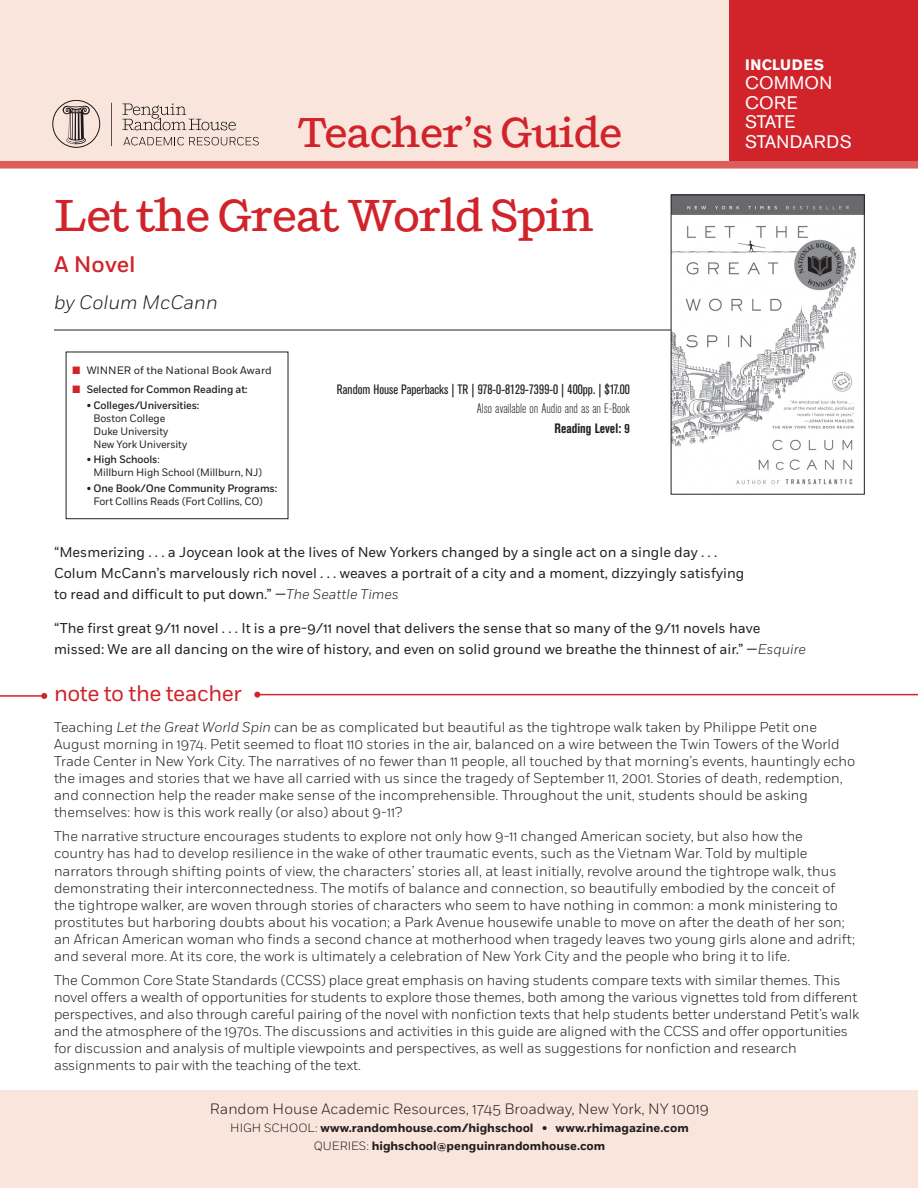
<style>
.page{position:relative;width:918px;height:1188px;background:#fff}
.page>*{position:absolute;margin:0;border:0;box-sizing:border-box;transform-origin:0 0}
.t1{font:500 45px "Shift";letter-spacing:-.025em;color:#d1232a}
.t2{font:500 42px "Shift";letter-spacing:-.025em;color:#d1232a}
.t3{font:22.5px "Fort";letter-spacing:-.02em;color:#d1232a}
.t4{font:500 22.5px "Fort";color:#d1232a}
.t5{font:italic 300 19.5px "Fort";color:#231f20}
.t6{font:18px/19.5px "Akzidenz Grotesk BE";letter-spacing:.02em;color:#fff}
.t7{font:300 15px "Fort";color:#231f20}
.t8{font:700 15px "Akzidenz Grotesk BE";letter-spacing:.04em;color:#fff}
.t9{font:300 14.25px/17.1px "Fort";color:#231f20}
.t10{font:14.25px/21px "Fort";color:#231f20}
.t11{font:condensed 13.5px "Akzidenz Grotesk BE";color:#231f20}
.t12{font:300 condensed 13.5px "Akzidenz Grotesk BE";color:#231f20}
.t13{font:700 condensed 13.5px "Akzidenz Grotesk BE";color:#231f20}
.t14{font:700 12px/18px "Fort";color:#231f20;text-align:center}
.t15{font:10.8px/12.9px "Fort";letter-spacing:-.01em;color:#231f20;scale:.95 1}
.t16{font:10.8px "Fort";letter-spacing:-.01em;color:#231f20}
.t17{font:500 10.8px "Fort";letter-spacing:-.01em;color:#231f20;scale:.95 1}
.s1{color:#d1232a}
.s2{font-weight:500}
.s3{font-weight:300;font-style:italic}
.s4{font-style:italic}
.s5{font-weight:300}
</style>
<div class="page">
<div style="left:0;top:1091px;width:918px;height:97px;background:#f9e5dc"></div>
<div style="left:0;top:0;width:918px;height:168px;background:#f9e5dc"></div>
<div style="left:729px;top:0;width:189px;height:161px;background:#d1232a"></div>
<hr style="left:54px;top:330px;width:800px;height:1px;background:#231f20">
<svg style="left:111px;top:103px;width:148px;height:43px"></svg>
<svg style="left:63px;top:106px;width:27px;height:39px"></svg>
<div style="left:52px;top:100px;width:48px;height:48px;border:1px solid #1f171a;border-radius:50%"></div>
<hr style="left:0;top:695px;width:44px;height:2px;background:#d1232a">
<svg style="left:41px;top:693px;width:6px;height:6px"></svg>
<hr style="left:257px;top:694px;width:661px;height:1px;background:#d1232a">
<svg style="left:254px;top:692px;width:6px;height:6px"></svg>
<img style="left:673px;top:197px;width:190px;height:288px">
<div style="left:671px;top:195px;width:194px;height:300px;border:1px solid #231f20"></div>
<div style="left:0;top:161px;width:918px;height:7px;background:#dd5d5f"></div>
<h2 class="t2" style="left:298px;top:107px;width:326px">Teacher’s Guide</h2>
<h1 class="t1" style="left:54px;top:189px;width:542px">Let the Great World Spin</h1>
<h3 class="t4" style="left:54px;top:250px;width:83px">A Novel</h3>
<h3 class="t5" style="left:54px;top:291px;width:165px">by Colum McCann</h3>
<p class="t16" style="left:72px;top:363px;width:201px"><span class="s1">■</span> WINNER of the National Book Award</p>
<p class="t17" style="left:72px;top:382px;width:186px"><span class="s1">■</span> Selected for Common Reading at:</p>
<p class="t15" style="left:93px;top:399px;width:113px;text-indent:-7px">• <span class="s2">Colleges/Universities:<br></span>Boston College<br>Duke University<br>New York University</p>
<p class="t15" style="left:93px;top:453px;width:179px;text-indent:-7px">• <span class="s2">High Schools</span>:<br>Millburn High School (Millburn, NJ)</p>
<p class="t15" style="left:93px;top:482px;width:195px;text-indent:-7px">• <span class="s2">One Book/One Community Programs:<br></span>Fort Collins Reads (Fort Collins, CO)</p>
<p class="t11" style="left:337px;top:381px;width:295px">Random House Paperbacks | TR | 978-0-8129-7399-0 | 400pp. | $17.00</p>
<p class="t12" style="left:477px;top:401px;width:155px">Also available on Audio and as an E-Book</p>
<p class="t13" style="left:554px;top:421px;width:77px">Reading Level: 9</p>
<p class="t8" style="left:745px;top:56px;width:80px">INCLUDES</p>
<p class="t6" style="left:745px;top:73px;width:108px">COMMON<br>CORE<br>STATE<br>STANDARDS</p>
<p class="t10" style="left:54px;top:541px;width:692px">“Mesmerizing . . . a Joycean look at the lives of New Yorkers changed by a single act on a single day . . .<br>Colum McCann’s marvelously rich novel . . . weaves a portrait of a city and a moment, dizzyingly satisfying to read and difficult to put down.” —<span class="s3">The Seattle Times</span></p>
<p class="t10" style="left:54px;top:618px;width:754px">“The first great 9/11 novel . . . It is a pre-9/11 novel that delivers the sense that so many of the 9/11 novels have missed: We are all dancing on the wire of history, and even on solid ground we breathe the thinnest of air.” —<span class="s3">Esquire</span></p>
<h3 class="t3" style="left:54px;top:680px;width:189px">note to the teacher</h3>
<p class="t9" style="left:54px;top:719px;width:803px">Teaching <span class="s4">Let the Great World Spin</span> can be as complicated but beautiful as the tightrope walk taken by Philippe Petit one August morning in 1974. Petit seemed to float 110 stories in the air, balanced on a wire between the Twin Towers of the World Trade Center in New York City. The narratives of no fewer than 11 people, all touched by that morning’s events, hauntingly echo the images and stories that we have all carried with us since the tragedy of September 11, 2001. Stories of death, redemption, and connection help the reader make sense of the incomprehensible. Throughout the unit, students should be asking themselves: how is this work really (or also) about 9-11?</p>
<p class="t9" style="left:54px;top:828px;width:802px">The narrative structure encourages students to explore not only how 9-11 changed American society, but also how the country has had to develop resilience in the wake of other traumatic events, such as the Vietnam War. Told by multiple narrators through shifting points of view, the characters’ stories all, at least initially, revolve around the tightrope walk, thus demonstrating their interconnectedness. The motifs of balance and connection, so beautifully embodied by the conceit of the tightrope walker, are woven through stories of characters who seem to have nothing in common: a monk ministering to prostitutes but harboring doubts about his vocation; a Park Avenue housewife unable to move on after the death of her son; an African American woman who finds a second chance at motherhood when tragedy leaves two young girls alone and adrift; and several more. At its core, the work is ultimately a celebration of New York City and the people who bring it to life.</p>
<p class="t9" style="left:54px;top:971px;width:807px">The Common Core State Standards (CCSS) place great emphasis on having students compare texts with similar themes. This novel offers a wealth of opportunities for students to explore those themes, both among the various vignettes told from different perspectives, and also through careful pairing of the novel with nonfiction texts that help students better understand Petit’s walk and the atmosphere of the 1970s. The discussions and activities in this guide are aligned with the CCSS and offer opportunities for discussion and analysis of multiple viewpoints and perspectives, as well as suggestions for nonfiction and research assignments to pair with the teaching of the text.</p>
<p class="t7" style="left:210px;top:1100px;width:501px">Random House Academic Resources, 1745 Broadway, New York, NY 10019</p>
<p class="t14" style="left:230px;top:1119px;width:460px"><span class="s5">HIGH SCHOOL:</span> www.randomhouse.com/highschool • www.rhimagazine.com<br><span class="s5">QUERIES:</span> highschool@penguinrandomhouse.com</p>
</div>
